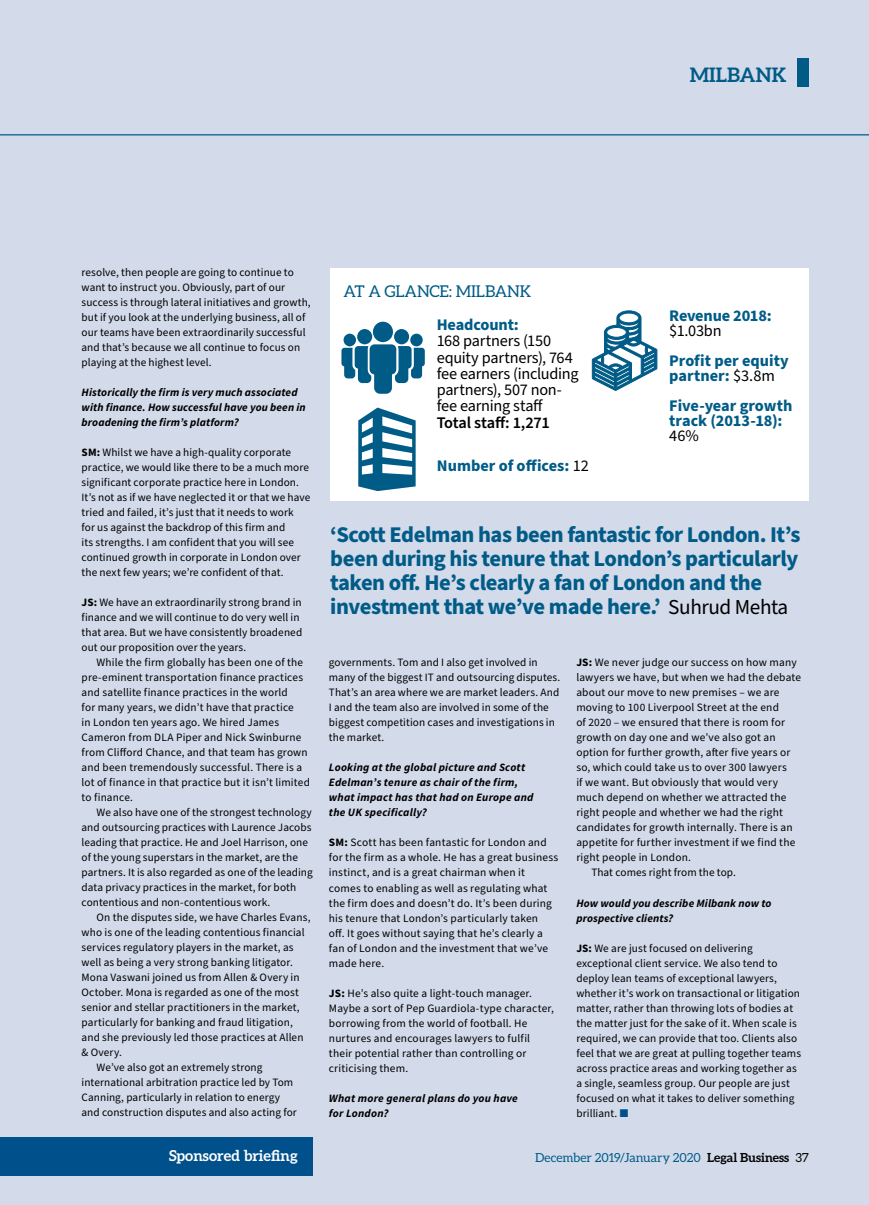
<style>
.page{position:relative;width:869px;height:1205px;background:#fff}
.page>*{position:absolute;margin:0;border:0;box-sizing:border-box;transform-origin:0 0}
.t1{font:700 22.5px/23.8px "Source Sans Pro";letter-spacing:-.02em;color:#005c87}
.t2{font:700 20px "Aleo";color:#005c87}
.t3{font:700 16.25px/15px "Source Sans Pro";letter-spacing:-.005em;color:#005c87}
.t4{font:16.25px/16.2px "Source Sans Pro";letter-spacing:-.015em;color:#000}
.t5{font:16.25px "Aleo";letter-spacing:-.01em;color:#005c87}
.t6{font:600 16.25px "Source Sans Pro";letter-spacing:-.015em;color:#000}
.t7{font:700 15px "Aleo";color:#fff}
.t8{font:12.5px "Aleo";letter-spacing:-.005em;color:#005c87}
.t9{font:11.25px/15px "Source Sans Pro";letter-spacing:.01em;color:#000}
.t10{font:italic 700 11.25px/15px "Source Sans Pro";letter-spacing:.015em;color:#000}
.s1{font-weight:700}
.s2{font-weight:400;color:#000}
.s3{font-weight:400;font-size:21.25px;color:#000}
.s4{color:#00508c}
.s5{font-weight:700;color:#000}
.s6{color:#000}
</style>
<div class="page">
<div style="left:0;top:0;width:868px;height:1205px;background:#d3daea"></div>
<div style="left:0;top:1137px;width:312px;height:39px;background:#00508c"></div>
<div style="left:797px;top:58px;width:11px;height:28px;background:#005c87"></div>
<hr style="left:0;top:134px;width:868px;height:1px;background:#005c87">
<div style="left:330px;top:268px;width:478px;height:233px;background:#fff"></div>
<svg style="left:591px;top:310px;width:66px;height:81px"></svg>
<svg style="left:358px;top:407px;width:57px;height:84px"></svg>
<div style="left:373px;top:322px;width:20px;height:20px;background:#005c87;border-radius:50%"></div>
<div style="left:394px;top:329px;width:15px;height:15px;background:#005c87;border-radius:50%"></div>
<div style="left:410px;top:334px;width:12px;height:12px;background:#005c87;border-radius:50%"></div>
<div style="left:357px;top:329px;width:15px;height:15px;background:#005c87;border-radius:50%"></div>
<div style="left:343px;top:334px;width:13px;height:12px;background:#005c87;border-radius:50%"></div>
<svg style="left:341px;top:344px;width:83px;height:50px"></svg>
<h2 class="t2" style="left:689px;top:63px;width:98px">MILBANK</h2>
<p class="t9" style="left:81px;top:265px;width:230px">resolve, then people are going to continue to want to instruct you. Obviously, part of our success is through lateral initiatives and growth, but if you look at the underlying business, all of our teams have been extraordinarily successful and that’s because we all continue to focus on playing at the highest level.</p>
<p class="t10" style="left:81px;top:385px;width:225px">Historically the firm is very much associated with finance. How successful have you been in broadening the firm’s platform?</p>
<p class="t9" style="left:81px;top:445px;width:230px"><span class="s1">SM:</span> Whilst we have a high-quality corporate practice, we would like there to be a much more significant corporate practice here in London.<br>It’s not as if we have neglected it or that we have tried and failed, it’s just that it needs to work<br>for us against the backdrop of this firm and<br>its strengths. I am confident that you will see continued growth in corporate in London over the next few years; we’re confident of that.</p>
<p class="t9" style="left:81px;top:595px;width:222px"><span class="s1">JS:</span> We have an extraordinarily strong brand in finance and we will continue to do very well in that area. But we have consistently broadened out our proposition over the years.</p>
<p class="t9" style="left:81px;top:655px;width:230px;text-indent:15px">While the firm globally has been one of the pre-eminent transportation finance practices and satellite finance practices in the world<br>for many years, we didn’t have that practice<br>in London ten years ago. We hired James Cameron from DLA Piper and Nick Swinburne from Clifford Chance, and that team has grown and been tremendously successful. There is a lot of finance in that practice but it isn’t limited to finance.</p>
<p class="t9" style="left:81px;top:805px;width:232px;text-indent:15px">We also have one of the strongest technology and outsourcing practices with Laurence Jacobs leading that practice. He and Joel Harrison, one of the young superstars in the market, are the partners. It is also regarded as one of the leading data privacy practices in the market, for both contentious and non-contentious work.</p>
<p class="t9" style="left:96px;top:910px;width:215px">On the disputes side, we have Charles Evans,</p>
<p class="t9" style="left:81px;top:925px;width:224px">who is one of the leading contentious financial</p>
<p class="t9" style="left:81px;top:940px;width:213px">services regulatory players in the market, as</p>
<p class="t9" style="left:81px;top:955px;width:213px">well as being a very strong banking litigator.</p>
<p class="t9" style="left:81px;top:970px;width:219px">Mona Vaswani joined us from Allen &amp; Overy in</p>
<p class="t9" style="left:81px;top:985px;width:219px">October. Mona is regarded as one of the most</p>
<p class="t9" style="left:81px;top:1000px;width:219px">senior and stellar practitioners in the market,</p>
<p class="t9" style="left:81px;top:1015px;width:213px">particularly for banking and fraud litigation,</p>
<p class="t9" style="left:81px;top:1030px;width:223px">and she previously led those practices at Allen</p>
<p class="t9" style="left:81px;top:1045px;width:42px">&amp; Overy.</p>
<p class="t9" style="left:96px;top:1060px;width:167px">We’ve also got an extremely strong</p>
<p class="t9" style="left:81px;top:1075px;width:213px">international arbitration practice led by Tom</p>
<p class="t9" style="left:81px;top:1090px;width:200px">Canning, particularly in relation to energy</p>
<p class="t9" style="left:81px;top:1105px;width:217px">and construction disputes and also acting for</p>
<h3 class="t7" style="left:169px;top:1146px;width:130px">Sponsored briefing</h3>
<h3 class="t5" style="left:343px;top:282px;width:189px">AT A GLANCE: MILBANK</h3>
<h3 class="t3" style="left:436px;top:318px;width:84px">Headcount:</h3>
<h3 class="t4" style="left:436px;top:333px;width:143px">168 partners (150 equity partners), 764 fee earners (including partners), 507 non&shy;fee earning staff</h3>
<h3 class="t6" style="left:436px;top:411px;width:114px">Total staff: 1,271</h3>
<h3 class="t3" style="left:436px;top:459px;width:153px">Number of offices: <span class="s2">12</span></h3>
<h3 class="t3" style="left:669px;top:309px;width:104px">Revenue 2018:</h3>
<h3 class="t4" style="left:669px;top:323px;width:54px">$1.03bn</h3>
<h3 class="t3" style="left:669px;top:354px;width:121px">Profit per equity partner: <span class="s2">$3.8m</span></h3>
<h3 class="t3" style="left:669px;top:399px;width:125px">Five-year growth track (2013-18):</h3>
<h3 class="t4" style="left:669px;top:428px;width:31px">46%</h3>
<h1 class="t1" style="left:330px;top:524px;width:471px">‘Scott Edelman has been fantastic for London. It’s been during his tenure that London’s particularly taken off. He’s clearly a fan of London and the investment that we’ve made here.’ <span class="s3">Suhrud Mehta</span></h1>
<p class="t9" style="left:329px;top:655px;width:233px">governments. Tom and I also get involved in many of the biggest IT and outsourcing disputes.<br>That’s an area where we are market leaders. And I and the team also are involved in some of the biggest competition cases and investigations in the market.</p>
<p class="t10" style="left:329px;top:760px;width:206px">Looking at the global picture and Scott Edelman’s tenure as chair of the firm, what impact has that had on Europe and the UK specifically?</p>
<p class="t9" style="left:329px;top:835px;width:231px"><span class="s1">SM:</span> Scott has been fantastic for London and for the firm as a whole. He has a great business instinct, and is a great chairman when it comes to enabling as well as regulating what the firm does and doesn’t do. It’s been during his tenure that London’s particularly taken<br>off. It goes without saying that he’s clearly a fan of London and the investment that we’ve made here.</p>
<p class="t9" style="left:329px;top:985px;width:226px"><span class="s1">JS:</span> He’s also quite a light-touch manager.<br>Maybe a sort of Pep Guardiola-type character, borrowing from the world of football. He nurtures and encourages lawyers to fulfil their potential rather than controlling or criticising them.</p>
<p class="t10" style="left:329px;top:1090px;width:190px">What more general plans do you have for London?</p>
<p class="t9" style="left:576px;top:655px;width:222px"><span class="s1">JS:</span> We never judge our success on how many</p>
<p class="t9" style="left:576px;top:670px;width:226px">lawyers we have, but when we had the debate</p>
<p class="t9" style="left:576px;top:685px;width:205px">about our move to new premises – we are</p>
<p class="t9" style="left:576px;top:700px;width:204px">moving to 100 Liverpool Street at the end</p>
<p class="t9" style="left:576px;top:715px;width:210px">of 2020 – we ensured that there is room for</p>
<p class="t9" style="left:576px;top:730px;width:201px">growth on day one and we’ve also got an</p>
<p class="t9" style="left:576px;top:745px;width:215px">option for further growth, after five years or</p>
<p class="t9" style="left:576px;top:760px;width:212px">so, which could take us to over 300 lawyers</p>
<p class="t9" style="left:576px;top:775px;width:203px">if we want. But obviously that would very</p>
<p class="t9" style="left:576px;top:790px;width:211px">much depend on whether we attracted the</p>
<p class="t9" style="left:576px;top:805px;width:208px">right people and whether we had the right</p>
<p class="t9" style="left:576px;top:820px;width:218px">candidates for growth internally. There is an</p>
<p class="t9" style="left:576px;top:835px;width:220px">appetite for further investment if we find the</p>
<p class="t9" style="left:576px;top:850px;width:116px">right people in London.</p>
<p class="t9" style="left:591px;top:865px;width:146px">That comes right from the top.</p>
<p class="t10" style="left:576px;top:895px;width:197px">How would you describe Milbank now to prospective clients?</p>
<p class="t9" style="left:576px;top:940px;width:226px"><span class="s1">JS:</span> We are just focused on delivering exceptional client service. We also tend to deploy lean teams of exceptional lawyers, whether it’s work on transactional or litigation matter, rather than throwing lots of bodies at the matter just for the sake of it. When scale is required, we can provide that too. Clients also feel that we are great at pulling together teams across practice areas and working together as a single, seamless group. Our people are just focused on what it takes to deliver something brilliant. <span class="s4">■</span></p>
<p class="t8" style="left:535px;top:1150px;width:275px">December 2019/January 2020 <span class="s5">Legal Business</span> <span class="s6">37</span></p>
</div>
